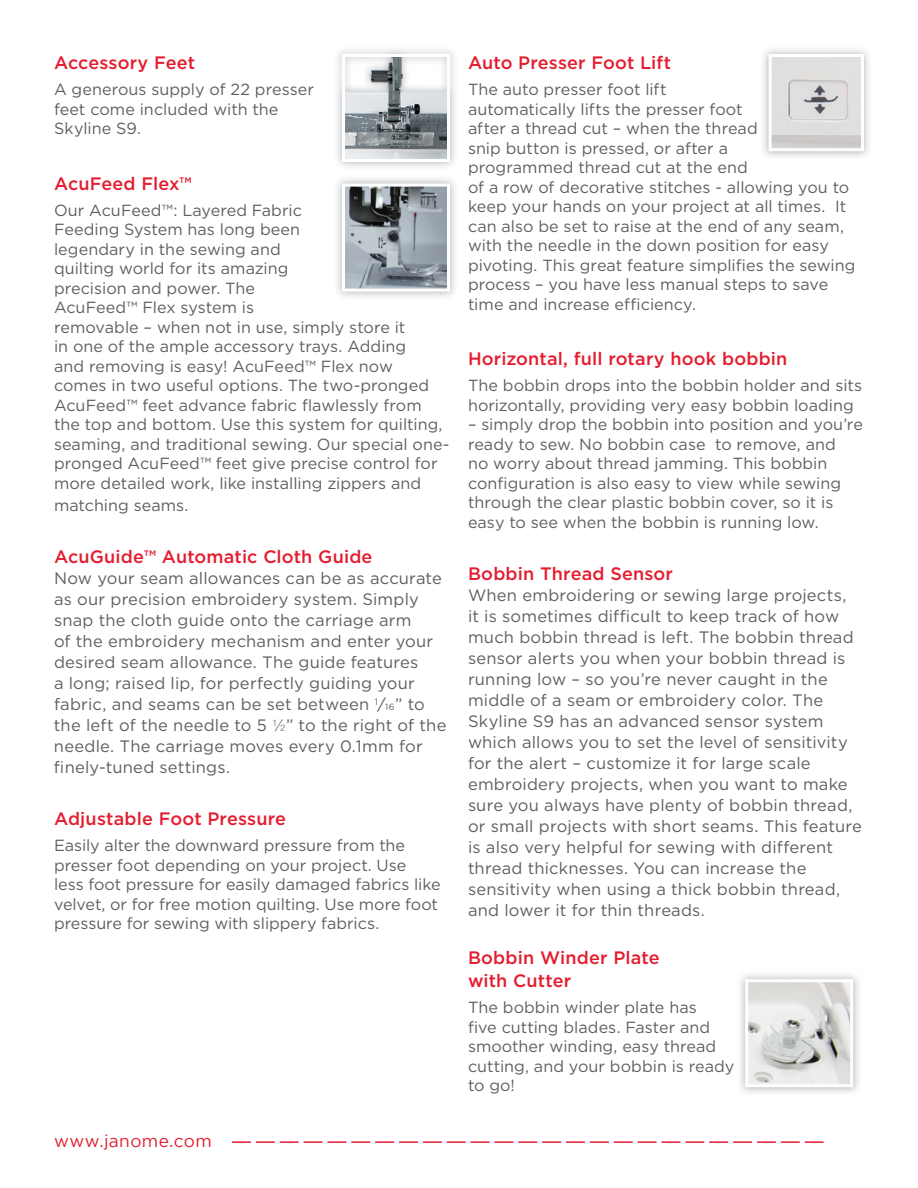
<style>
.page{position:relative;width:918px;height:1188px;background:#fff}
.page>*{position:absolute;margin:0;border:0;box-sizing:border-box;transform-origin:0 0}
.t1{font:500 18px/22.5px "Gotham HTF";letter-spacing:.01em;color:#e41d2f}
.t2{font:17.25px "Gotham";letter-spacing:.025em;color:#e41d2f}
.t3{font:16.5px/21px "Gotham HTF";letter-spacing:.01em;color:#5f5f62}
.t4{font:16.2px/19.5px "Gotham HTF";color:#5f5f62}
.s1{font-size:9.15px}
.s2{font-family:"Helvetica";font-weight:300}
.s3{font-family:"Helvetica";font-weight:300;font-size:9.15px}
</style>
<div class="page">
<svg style="left:232px;top:1141px;width:591px;height:2px"></svg>
<img style="left:346px;top:58px;width:100px;height:100px">
<div style="left:342px;top:54px;width:108px;height:108px;border:3px solid #fff"></div>
<img style="left:346px;top:188px;width:100px;height:100px">
<div style="left:342px;top:184px;width:108px;height:108px;border:3px solid #fff"></div>
<img style="left:749px;top:983px;width:100px;height:100px">
<div style="left:745px;top:979px;width:108px;height:108px;border:3px solid #fff"></div>
<img style="left:763px;top:49px;width:106px;height:108px">
<img style="left:773px;top:58px;width:87px;height:89px">
<div style="left:769px;top:54px;width:95px;height:97px;border:3px solid #fff"></div>
<p class="t1" style="left:54px;top:51px;width:143px">Accessory Feet</p>
<p class="t4" style="left:54px;top:79px;width:261px">A generous supply of 22 presser feet come included with the<br>Skyline S9.</p>
<p class="t1" style="left:54px;top:172px;width:139px">AcuFeed Flex™</p>
<p class="t4" style="left:54px;top:200px;width:397px">Our AcuFeed™: Layered Fabric<br>Feeding System has long been<br>legendary in the sewing and<br>quilting world for its amazing<br>precision and power. The<br>AcuFeed™ Flex system is<br>removable – when not in use, simply store it<br>in one of the ample accessory trays. Adding<br>and removing is easy! AcuFeed™ Flex now comes in two useful options. The two-pronged AcuFeed™ feet advance fabric flawlessly from the top and bottom. Use this system for quilting, seaming, and traditional sewing. Our special one&shy;pronged AcuFeed™ feet give precise control for more detailed work, like installing zippers and</p>
<p class="t4" style="left:54px;top:496px;width:136px">matching seams.</p>
<p class="t1" style="left:54px;top:545px;width:320px">AcuGuide™ Automatic Cloth Guide</p>
<p class="t3" style="left:54px;top:568px;width:394px">Now your seam allowances can be as accurate as our precision embroidery system. Simply snap the cloth guide onto the carriage arm<br>of the embroidery mechanism and enter your desired seam allowance. The guide features<br>a long; raised lip, for perfectly guiding your fabric, and seams can be set between <sup>1</sup>⁄<span class="s1">16</span>” to the left of the needle to 5 <sup>1</sup><span class="s2">⁄</span><span class="s3">2</span>” to the right of the needle. The carriage moves every 0.1mm for finely-tuned settings.</p>
<p class="t1" style="left:54px;top:807px;width:234px">Adjustable Foot Pressure</p>
<p class="t4" style="left:54px;top:835px;width:388px">Easily alter the downward pressure from the presser foot depending on your project. Use<br>less foot pressure for easily damaged fabrics like velvet, or for free motion quilting. Use more foot pressure for sewing with slippery fabrics.</p>
<p class="t2" style="left:54px;top:1131px;width:159px">www.janome.com</p>
<p class="t1" style="left:468px;top:51px;width:205px">Auto Presser Foot Lift</p>
<p class="t4" style="left:468px;top:79px;width:389px">The auto presser foot lift<br>automatically lifts the presser foot<br>after a thread cut – when the thread<br>snip button is pressed, or after a<br>programmed thread cut at the end<br>of a row of decorative stitches - allowing you to keep your hands on your project at all times. It can also be set to raise at the end of any seam, with the needle in the down position for easy pivoting. This great feature simplifies the sewing process – you have less manual steps to save time and increase efficiency.</p>
<p class="t1" style="left:468px;top:347px;width:321px">Horizontal, full rotary hook bobbin</p>
<p class="t4" style="left:468px;top:376px;width:396px">The bobbin drops into the bobbin holder and sits horizontally, providing very easy bobbin loading</p>
<p class="t4" style="left:468px;top:415px;width:396px">– simply drop the bobbin into position and you’re ready to sew. No bobbin case to remove, and<br>no worry about thread jamming. This bobbin configuration is also easy to view while sewing through the clear plastic bobbin cover, so it is easy to see when the bobbin is running low.</p>
<p class="t1" style="left:468px;top:562px;width:207px">Bobbin Thread Sensor</p>
<p class="t3" style="left:468px;top:584px;width:396px">When embroidering or sewing large projects,<br>it is sometimes difficult to keep track of how much bobbin thread is left. The bobbin thread sensor alerts you when your bobbin thread is running low – so you’re never caught in the middle of a seam or embroidery color. The Skyline S9 has an advanced sensor system which allows you to set the level of sensitivity for the alert – customize it for large scale embroidery projects, when you want to make sure you always have plenty of bobbin thread, or small projects with short seams. This feature is also very helpful for sewing with different thread thicknesses. You can increase the sensitivity when using a thick bobbin thread, and lower it for thin threads.</p>
<p class="t1" style="left:468px;top:946px;width:193px">Bobbin Winder Plate with Cutter</p>
<p class="t4" style="left:468px;top:997px;width:268px">The bobbin winder plate has<br>five cutting blades. Faster and smoother winding, easy thread cutting, and your bobbin is ready to go!</p>
</div>
